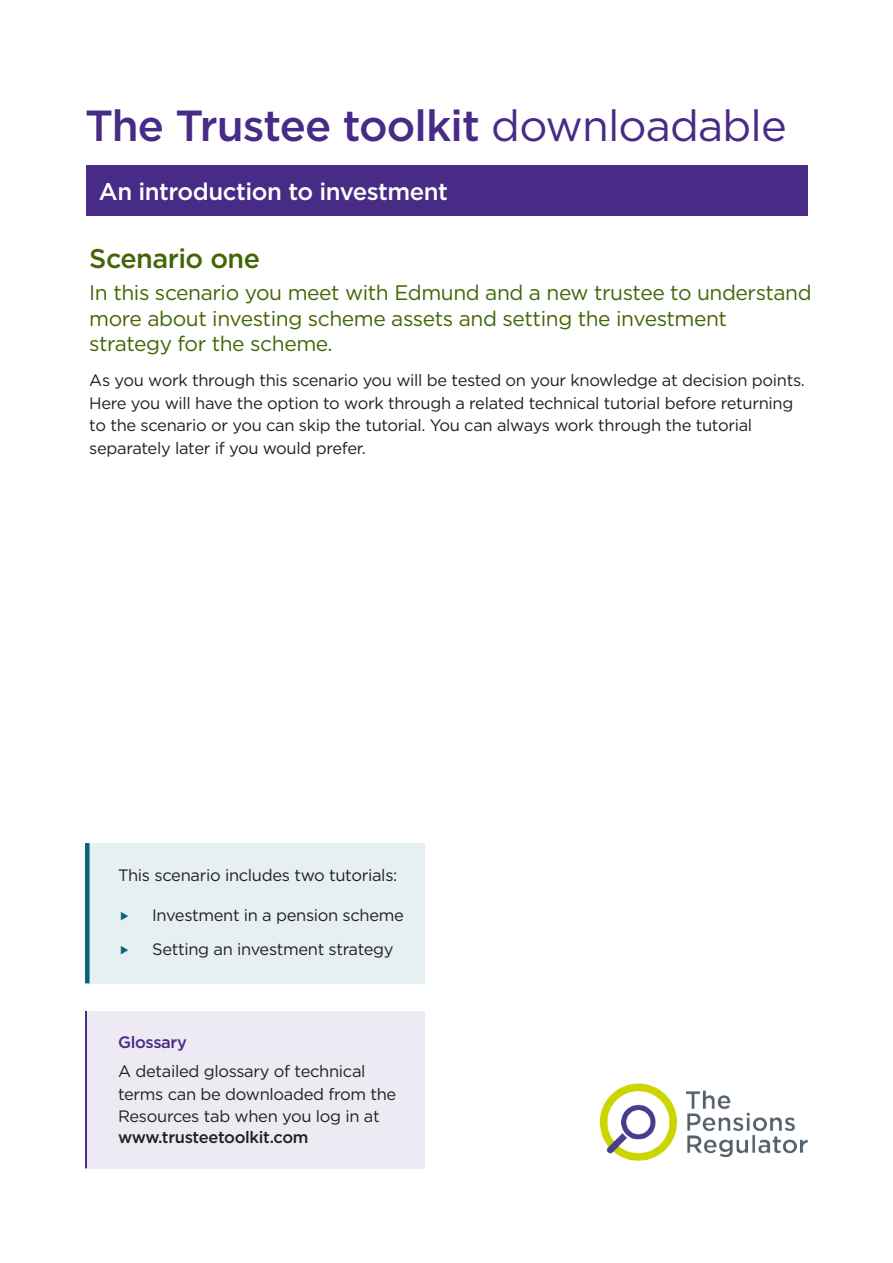
<style>
.page{position:relative;width:893px;height:1263px;background:#fff}
.page>*{position:absolute;margin:0;border:0;box-sizing:border-box;transform-origin:0 0}
.t1{font:500 43.5px "Gotham";letter-spacing:-.02em;color:#482a87}
.t2{font:500 27px "Gotham";letter-spacing:-.02em;color:#426605}
.t3{font:500 24px "Gotham";letter-spacing:-.02em;color:#fff}
.t4{font:21px/25.5px "Gotham";letter-spacing:-.02em;color:#426605}
.t5{font:16.5px/22.5px "Gotham";letter-spacing:-.02em;color:#231f20}
.t6{font:500 16.5px "Gotham";letter-spacing:-.02em;color:#231f20}
.t7{font:500 16.5px "Gotham";letter-spacing:-.02em;color:#482a87}
.s1{font-weight:400}
</style>
<div class="page">
<div style="left:86px;top:166px;width:721px;height:50px;background:#482a87"></div>
<div style="left:85px;top:1011px;width:5px;height:157px;background:#482a87"></div>
<div style="left:87px;top:843px;width:338px;height:140px;background:#e6eff2"></div>
<div style="left:85px;top:843px;width:5px;height:140px;background:#08647a"></div>
<div style="left:87px;top:1011px;width:338px;height:157px;background:#edeaf3"></div>
<img style="left:599px;top:1083px;width:209px;height:78px">
<h1 class="t1" style="left:85px;top:97px;width:703px">The Trustee toolkit <span class="s1">downloadable</span></h1>
<h3 class="t3" style="left:99px;top:176px;width:351px">An introduction to investment</h3>
<h2 class="t2" style="left:89px;top:241px;width:172px">Scenario one</h2>
<p class="t4" style="left:89px;top:279px;width:724px">In this scenario you meet with Edmund and a new trustee to understand more about investing scheme assets and setting the investment strategy for the scheme.</p>
<p class="t5" style="left:89px;top:369px;width:717px">As you work through this scenario you will be tested on your knowledge at decision points.<br>Here you will have the option to work through a related technical tutorial before returning to the scenario or you can skip the tutorial. You can always work through the tutorial separately later if you would prefer.</p>
<p class="t5" style="left:118px;top:864px;width:281px">This scenario includes two tutorials:</p>
<p class="t5" style="left:152px;top:898px;width:253px;line-height:33.8px">Investment in a pension scheme<br>Setting an investment strategy</p>
<p class="t7" style="left:118px;top:1031px;width:70px">Glossary</p>
<p class="t5" style="left:118px;top:1060px;width:280px">A detailed glossary of technical terms can be downloaded from the<br>Resources tab when you log in at</p>
<p class="t6" style="left:118px;top:1126px;width:192px">www.trusteetoolkit.com</p>
</div>
